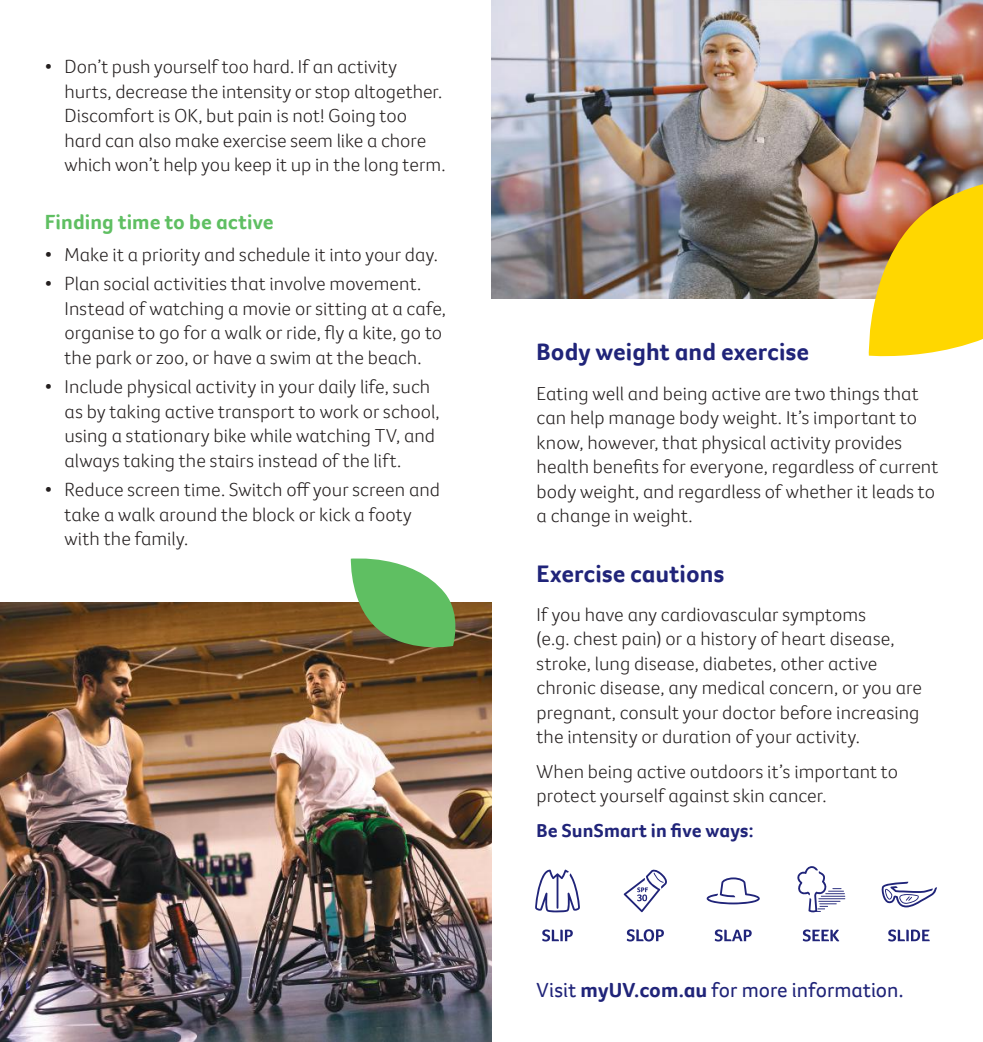
<style>
.page{position:relative;width:983px;height:1042px;background:#fff}
.page>*{position:absolute;margin:0;border:0;box-sizing:border-box;transform-origin:0 0}
.t1{font:700 24.5px "Foco CC";letter-spacing:.005em;color:#202479}
.t2{font:21px "Foco CC";color:#202479}
.t3{font:700 21px "Foco CC";color:#5fbf62}
.t4{font:300 19.25px/24.5px "Foco CC";color:#241f1f}
.t5{font:700 19.25px "Foco CC";letter-spacing:.01em;color:#202479}
.s1{font-weight:700}
</style>
<div class="page">
<svg style="left:542px;top:929px;width:30px;height:12px"></svg>
<svg style="left:626px;top:929px;width:37px;height:12px"></svg>
<svg style="left:714px;top:929px;width:37px;height:12px"></svg>
<svg style="left:802px;top:929px;width:37px;height:12px"></svg>
<svg style="left:888px;top:929px;width:41px;height:12px"></svg>
<svg style="left:535px;top:869px;width:45px;height:43px"></svg>
<svg style="left:623px;top:869px;width:43px;height:43px"></svg>
<svg style="left:706px;top:877px;width:53px;height:27px"></svg>
<svg style="left:797px;top:866px;width:48px;height:46px"></svg>
<svg style="left:881px;top:881px;width:55px;height:26px"></svg>
<img style="left:491px;top:0;width:491px;height:298px">
<img style="left:865px;top:165px;width:117px;height:192px">
<img style="left:0;top:603px;width:491px;height:439px">
<svg style="left:349px;top:558px;width:113px;height:95px"></svg>
<p class="t4" style="left:64px;top:54px;width:382px;text-indent:-20px">• Don’t push yourself too hard. If an activity hurts, decrease the intensity or stop altogether.<br>Discomfort is OK, but pain is not! Going too hard can also make exercise seem like a chore which won’t help you keep it up in the long term.</p>
<p class="t3" style="left:45px;top:208px;width:230px">Finding time to be active</p>
<p class="t4" style="left:45px;top:242px;width:394px">• Make it a priority and schedule it into your day.</p>
<p class="t4" style="left:64px;top:271px;width:383px;text-indent:-20px">• Plan social activities that involve movement.<br>Instead of watching a movie or sitting at a cafe, organise to go for a walk or ride, fly a kite, go to the park or zoo, or have a swim at the beach.</p>
<p class="t4" style="left:64px;top:374px;width:377px;text-indent:-20px">• Include physical activity in your daily life, such as by taking active transport to work or school, using a stationary bike while watching TV, and always taking the stairs instead of the lift.</p>
<p class="t4" style="left:64px;top:477px;width:377px;text-indent:-20px">• Reduce screen time. Switch off your screen and take a walk around the block or kick a footy with the family.</p>
<p class="t1" style="left:536px;top:336px;width:274px">Body weight and exercise</p>
<p class="t4" style="left:536px;top:381px;width:403px">Eating well and being active are two things that can help manage body weight. It’s important to know, however, that physical activity provides health benefits for everyone, regardless of current body weight, and regardless of whether it leads to a change in weight.</p>
<p class="t1" style="left:536px;top:557px;width:189px">Exercise cautions</p>
<p class="t4" style="left:536px;top:602px;width:387px">If you have any cardiovascular symptoms<br>(e.g. chest pain) or a history of heart disease, stroke, lung disease, diabetes, other active chronic disease, any medical concern, or you are pregnant, consult your doctor before increasing the intensity or duration of your activity.</p>
<p class="t4" style="left:536px;top:759px;width:363px">When being active outdoors it’s important to protect yourself against skin cancer.</p>
<p class="t5" style="left:536px;top:817px;width:218px">Be SunSmart in five ways:</p>
<p class="t2" style="left:536px;top:976px;width:368px">Visit <span class="s1">myUV.com.au</span> for more information.</p>
</div>
